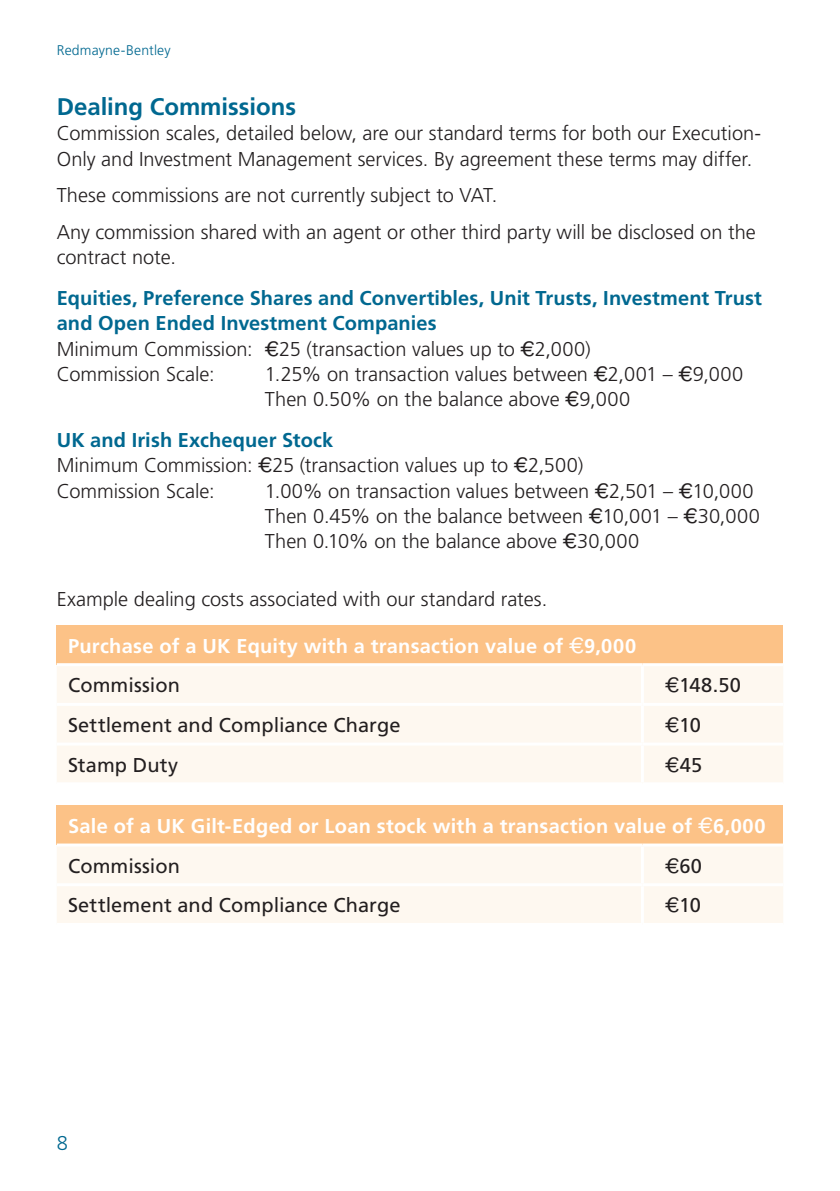
<style>
.page{position:relative;width:840px;height:1191px;background:#fff}
.page>*{position:absolute;margin:0;border:0;box-sizing:border-box;transform-origin:0 0}
.t1{font:700 24px "Frutiger";color:#006890}
.t2{font:300 20px/25.2px "Frutiger";color:#231f20}
.t3{font:700 20px/25.2px "Frutiger";letter-spacing:.005em;color:#006890}
.t4{font:700 20px/39.6px "Frutiger";letter-spacing:.015em;color:#fff}
.t5{font:20px "Frutiger";letter-spacing:.005em;color:#231f20}
.t6{font:300 20px "Frutiger";color:#006890}
.t7{font:300 14px "Frutiger";letter-spacing:.01em;color:#006890}
.s1{font-weight:300;color:#231f20}
.s2{font-family:"Geneva";font-weight:400;font-size:19px;color:#231f20}
.s3{font-family:"Geneva";font-weight:400;font-size:19px}
.s4{font-weight:700;color:#006890}
.s5{font-family:"Geneva";font-weight:400}
.s6{font-weight:400;color:#231f20}
.s7{font-family:"Geneva";font-size:19px}
</style>
<div class="page">
<div style="left:57px;top:625px;width:725px;height:39px;background:#fcc287"></div>
<div style="left:57px;top:666px;width:725px;height:116px;background:#fef8f0"></div>
<hr style="left:57px;top:663px;width:585px;height:3px;background:#fff">
<hr style="left:642px;top:663px;width:140px;height:3px;background:#fff">
<hr style="left:640px;top:666px;width:3px;height:37px;background:#fff">
<hr style="left:640px;top:706px;width:3px;height:36px;background:#fff">
<hr style="left:640px;top:745px;width:3px;height:37px;background:#fff">
<hr style="left:57px;top:703px;width:585px;height:3px;background:#fff">
<hr style="left:642px;top:703px;width:140px;height:3px;background:#fff">
<hr style="left:57px;top:742px;width:585px;height:3px;background:#fff">
<hr style="left:642px;top:742px;width:140px;height:3px;background:#fff">
<div style="left:57px;top:805px;width:725px;height:40px;background:#fcc287"></div>
<div style="left:57px;top:847px;width:725px;height:76px;background:#fef8f0"></div>
<hr style="left:57px;top:843px;width:585px;height:3px;background:#fff">
<hr style="left:642px;top:843px;width:140px;height:3px;background:#fff">
<hr style="left:640px;top:846px;width:3px;height:37px;background:#fff">
<hr style="left:640px;top:886px;width:3px;height:37px;background:#fff">
<hr style="left:57px;top:883px;width:585px;height:3px;background:#fff">
<hr style="left:642px;top:883px;width:140px;height:3px;background:#fff">
<p class="t7" style="left:57px;top:42px;width:115px">Redmayne-Bentley</p>
<p class="t1" style="left:57px;top:93px;width:241px">Dealing Commissions</p>
<p class="t2" style="left:57px;top:121px;width:705px">Commission scales, detailed below, are our standard terms for both our Execution-<br>Only and Investment Management services. By agreement these terms may differ.</p>
<p class="t2" style="left:57px;top:177px;width:700px;line-height:36.6px">These commissions are not currently subject to VAT.<br>Any commission shared with an agent or other third party will be disclosed on the</p>
<p class="t2" style="left:57px;top:244px;width:121px">contract note.</p>
<p class="t3" style="left:57px;top:285px;width:706px">Equities, Preference Shares and Convertibles, Unit Trusts, Investment Trust and Open Ended Investment Companies<br><span class="s1">Minimum Commission:</span> <span class="s2">€</span><span class="s1">25 (transaction values up to</span> <span class="s2">€</span><span class="s1">2,000)<br>Commission Scale:</span></p>
<p class="t2" style="left:265px;top:361px;width:479px">1.25% on transaction values between <span class="s3">€</span>2,001 – <span class="s3">€</span>9,000<br>Then 0.50% on the balance above <span class="s3">€</span>9,000</p>
<p class="t2" style="left:57px;top:428px;width:527px"><span class="s4">UK and Irish Exchequer Stock<br></span>Minimum Commission: <span class="s3">€</span>25 (transaction values up to <span class="s3">€</span>2,500)<br>Commission Scale:</p>
<p class="t2" style="left:265px;top:478px;width:496px">1.00% on transaction values between <span class="s3">€</span>2,501 – <span class="s3">€</span>10,000<br>Then 0.45% on the balance between <span class="s3">€</span>10,001 – <span class="s3">€</span>30,000<br>Then 0.10% on the balance above <span class="s3">€</span>30,000</p>
<p class="t2" style="left:57px;top:586px;width:491px">Example dealing costs associated with our standard rates.</p>
<p class="t4" style="left:68px;top:626px;width:569px">Purchase of a UK Equity with a transaction value of <span class="s5">€</span>9,000<br><span class="s6">Commission</span></p>
<p class="t5" style="left:664px;top:673px;width:77px"><span class="s7">€</span>148.50</p>
<p class="t5" style="left:68px;top:713px;width:334px">Settlement and Compliance Charge</p>
<p class="t5" style="left:664px;top:713px;width:37px"><span class="s7">€</span>10</p>
<p class="t5" style="left:68px;top:753px;width:111px">Stamp Duty</p>
<p class="t5" style="left:664px;top:753px;width:39px"><span class="s7">€</span>45</p>
<p class="t4" style="left:68px;top:806px;width:698px">Sale of a UK Gilt-Edged or Loan stock with a transaction value of <span class="s5">€</span>6,000<br><span class="s6">Commission</span></p>
<p class="t5" style="left:664px;top:854px;width:38px"><span class="s7">€</span>60</p>
<p class="t5" style="left:68px;top:893px;width:334px">Settlement and Compliance Charge</p>
<p class="t5" style="left:664px;top:893px;width:37px"><span class="s7">€</span>10</p>
<p class="t6" style="left:57px;top:1131px;width:13px">8</p>
</div>
